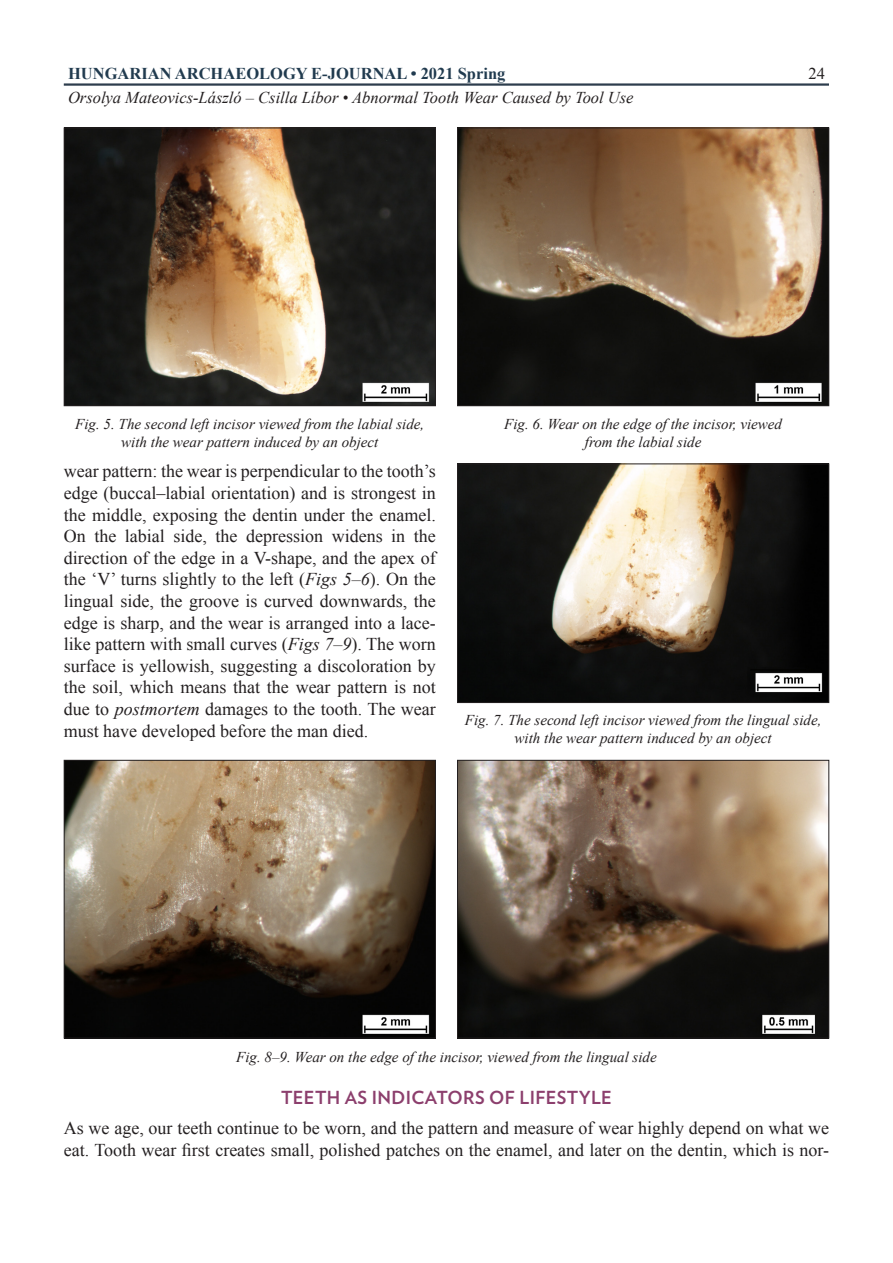
<style>
.page{position:relative;width:893px;height:1263px;background:#fff}
.page>*{position:absolute;margin:0;border:0;box-sizing:border-box;transform-origin:0 0}
.cikk_behuznelkul{font:18px/21.6px "Times New Roman";color:#231f20;text-align:justify}
.alcim{font:700 18px "Verlag";letter-spacing:.02em;color:#8c3f6d}
.t1{font:italic 16.5px "Times New Roman";color:#231f20}
.t2{font:700 16.5px "Times New Roman";color:#213b4f}
.t3{font:16.5px "Times New Roman";color:#231f20}
.kepala{font:italic 15px/18px "Times New Roman";color:#231f20;text-align:center}
.s1{font-style:italic}
</style>
<div class="page">
<hr style="left:64px;top:83px;width:765px;height:3px;background:#2d3d4d">
<img style="left:66px;top:130px;width:368px;height:274px">
<div style="left:64px;top:128px;width:372px;height:278px;border:1px solid #231f20"></div>
<img style="left:459px;top:465px;width:368px;height:236px">
<div style="left:457px;top:463px;width:372px;height:240px;border:1px solid #231f20"></div>
<img style="left:66px;top:762px;width:368px;height:274px">
<div style="left:64px;top:760px;width:372px;height:278px;border:1px solid #231f20"></div>
<img style="left:459px;top:130px;width:368px;height:274px">
<div style="left:457px;top:128px;width:372px;height:278px;border:1px solid #231f20"></div>
<img style="left:459px;top:762px;width:368px;height:274px">
<div style="left:457px;top:760px;width:372px;height:278px;border:1px solid #231f20"></div>
<p class="t2" style="left:68px;top:62px;width:439px">HUNGARIAN ARCHAEOLOGY E-JOURNAL • 2021 Spring</p>
<p class="t3" style="left:808px;top:62px;width:18px">24</p>
<p class="t1" style="left:68px;top:87px;width:567px">Orsolya Mateovics-László – Csilla Líbor • Abnormal Tooth Wear Caused by Tool Use</p>
<p class="kepala" style="left:75px;top:415px;width:350px">Fig. 5. The second left incisor viewed from the labial side, with the wear pattern induced by an object</p>
<p class="cikk_behuznelkul" style="left:64px;top:460px;width:374px">wear pattern: the wear is perpendicular to the tooth’s edge (buccal–labial orientation) and is strongest in the middle, exposing the dentin under the enamel.<br>On the labial side, the depression widens in the direction of the edge in a V-shape, and the apex of the ‘V’ turns slightly to the left (<span class="s1">Figs 5–6</span>). On the lingual side, the groove is curved downwards, the edge is sharp, and the wear is arranged into a lace&shy;like pattern with small curves (<span class="s1">Figs 7–9</span>). The worn surface is yellowish, suggesting a discoloration by the soil, which means that the wear pattern is not due to <span class="s1">postmortem</span> damages to the tooth. The wear must have developed before the man died.</p>
<p class="kepala" style="left:504px;top:415px;width:279px">Fig. 6. Wear on the edge of the incisor, viewed from the labial side</p>
<p class="kepala" style="left:465px;top:711px;width:358px">Fig. 7. The second left incisor viewed from the lingual side, with the wear pattern induced by an object</p>
<p class="kepala" style="left:236px;top:1047px;width:422px">Fig. 8–9. Wear on the edge of the incisor, viewed from the lingual side</p>
<p class="alcim" style="left:281px;top:1083px;width:332px">TEETH AS INDICATORS OF LIFESTYLE</p>
<p class="cikk_behuznelkul" style="left:64px;top:1117px;width:767px">As we age, our teeth continue to be worn, and the pattern and measure of wear highly depend on what we eat. Tooth wear first creates small, polished patches on the enamel, and later on the dentin, which is nor-</p>
</div>
